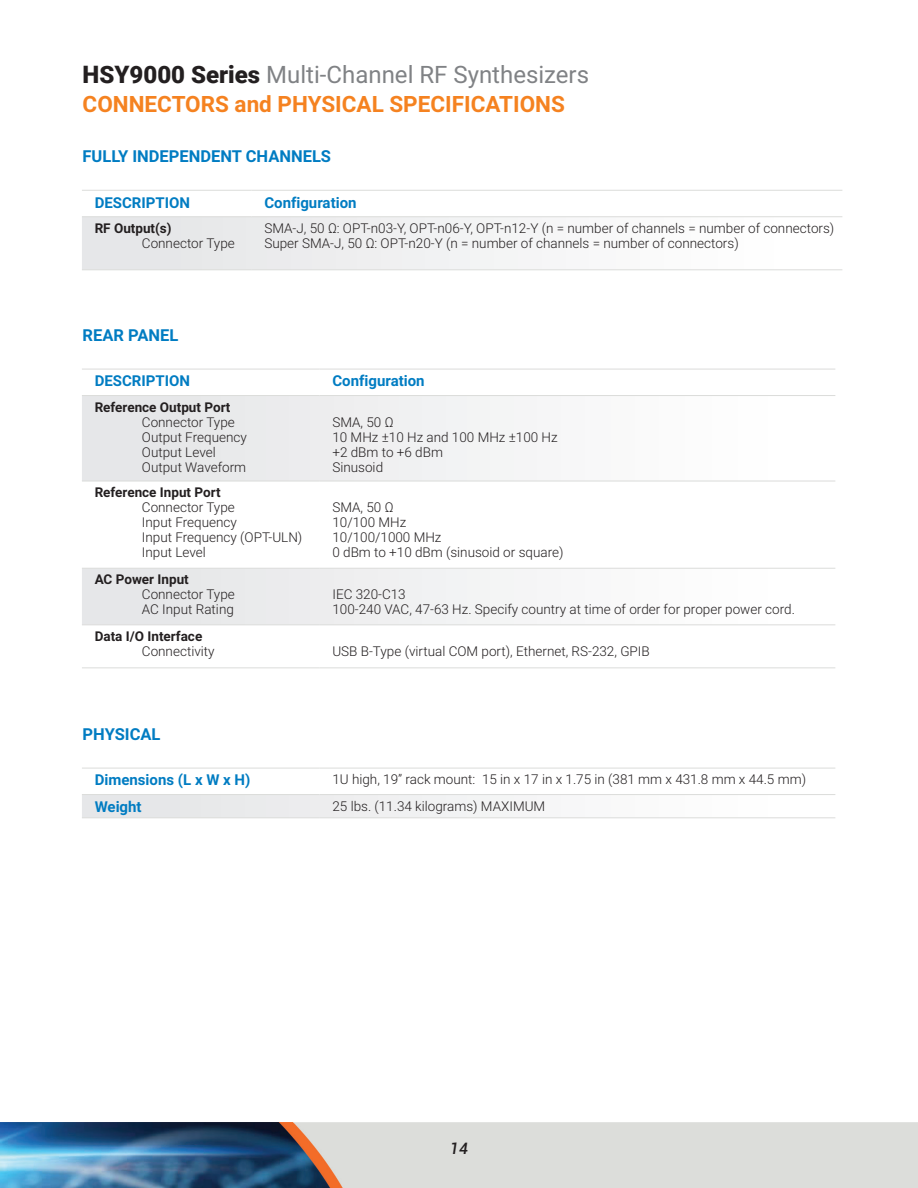
<style>
.page{position:relative;width:918px;height:1188px;background:#fff}
.page>*{position:absolute;margin:0;border:0;box-sizing:border-box;transform-origin:0 0}
.t1{font:24px "Roboto";color:#808285}
.t2{font:700 22.5px "Roboto";color:#f58220}
.t3{font:700 16.5px "Roboto";color:#007cc2}
.t4{font:italic 500 15.75px "Roboto";color:#231f20}
.t5{font:700 15px "Roboto";color:#007cc2}
.t6{font:300 13.5px/15px "Roboto";color:#231f20}
.t7{font:700 13.5px "Roboto";color:#231f20}
.s1{font-weight:900;color:#231f20}
</style>
<div class="page">
<img style="left:0;top:1123px;width:918px;height:65px">
<svg style="left:82px;top:217px;width:760px;height:53px"></svg>
<hr style="left:82px;top:190px;width:170px;height:1px;background:#dbdcda">
<hr style="left:252px;top:190px;width:590px;height:1px;background:#dbdcda">
<hr style="left:82px;top:216px;width:170px;height:1px;background:#dbdcda">
<hr style="left:252px;top:216px;width:590px;height:1px;background:#dbdcda">
<hr style="left:82px;top:270px;width:170px;height:1px;background:#dbdcda">
<hr style="left:252px;top:270px;width:590px;height:1px;background:#dbdcda">
<svg style="left:82px;top:795px;width:753px;height:23px"></svg>
<hr style="left:82px;top:768px;width:238px;height:1px;background:#dbdcda">
<hr style="left:320px;top:768px;width:515px;height:1px;background:#dbdcda">
<hr style="left:82px;top:794px;width:238px;height:1px;background:#dbdcda">
<hr style="left:320px;top:794px;width:515px;height:1px;background:#dbdcda">
<hr style="left:82px;top:818px;width:238px;height:1px;background:#dbdcda">
<hr style="left:320px;top:818px;width:515px;height:1px;background:#dbdcda">
<svg style="left:82px;top:396px;width:753px;height:229px"></svg>
<hr style="left:82px;top:369px;width:238px;height:1px;background:#dbdcda">
<hr style="left:320px;top:369px;width:515px;height:1px;background:#dbdcda">
<hr style="left:82px;top:395px;width:238px;height:1px;background:#dbdcda">
<hr style="left:320px;top:395px;width:515px;height:1px;background:#dbdcda">
<hr style="left:82px;top:481px;width:238px;height:1px;background:#dbdcda">
<hr style="left:320px;top:481px;width:515px;height:1px;background:#dbdcda">
<hr style="left:82px;top:568px;width:238px;height:1px;background:#dbdcda">
<hr style="left:320px;top:568px;width:515px;height:1px;background:#dbdcda">
<hr style="left:82px;top:625px;width:238px;height:1px;background:#dbdcda">
<hr style="left:320px;top:625px;width:515px;height:1px;background:#dbdcda">
<hr style="left:82px;top:668px;width:238px;height:1px;background:#dbdcda">
<hr style="left:320px;top:668px;width:515px;height:1px;background:#dbdcda">
<h1 class="t1" style="left:83px;top:57px;width:508px"><span class="s1">HSY9000 Series</span> Multi-Channel RF Synthesizers</h1>
<h2 class="t2" style="left:83px;top:88px;width:484px">CONNECTORS and PHYSICAL SPECIFICATIONS</h2>
<p class="t3" style="left:83px;top:145px;width:250px">FULLY INDEPENDENT CHANNELS</p>
<p class="t5" style="left:95px;top:192px;width:97px">DESCRIPTION</p>
<p class="t5" style="left:264px;top:192px;width:94px">Configuration</p>
<p class="t7" style="left:95px;top:219px;width:78px">RF Output(s)</p>
<p class="t6" style="left:142px;top:235px;width:94px">Connector Type</p>
<p class="t6" style="left:264px;top:220px;width:571px">SMA-J, 50 Ω: OPT-n03-Y, OPT-n06-Y, OPT-n12-Y (n = number of channels = number of connectors)<br>Super SMA-J, 50 Ω: OPT-n20-Y (n = number of channels = number of connectors)</p>
<p class="t3" style="left:83px;top:324px;width:97px">REAR PANEL</p>
<p class="t5" style="left:95px;top:370px;width:97px">DESCRIPTION</p>
<p class="t5" style="left:332px;top:370px;width:94px">Configuration</p>
<p class="t7" style="left:95px;top:397px;width:137px">Reference Output Port</p>
<p class="t6" style="left:142px;top:414px;width:106px">Connector Type<br>Output Frequency<br>Output Level<br>Output Waveform</p>
<p class="t6" style="left:332px;top:414px;width:227px">SMA, 50 Ω<br>10 MHz ±10 Hz and 100 MHz ±100 Hz +2 dBm to +6 dBm<br>Sinusoid</p>
<p class="t7" style="left:95px;top:483px;width:127px">Reference Input Port</p>
<p class="t6" style="left:142px;top:499px;width:162px">Connector Type<br>Input Frequency<br>Input Frequency (OPT-ULN)<br>Input Level</p>
<p class="t6" style="left:332px;top:499px;width:233px">SMA, 50 Ω<br>10/100 MHz<br>10/100/1000 MHz<br>0 dBm to +10 dBm (sinusoid or square)</p>
<p class="t7" style="left:95px;top:570px;width:96px">AC Power Input</p>
<p class="t6" style="left:142px;top:587px;width:94px">Connector Type<br>AC Input Rating</p>
<p class="t6" style="left:332px;top:587px;width:464px">IEC 320-C13<br>100-240 VAC, 47-63 Hz. Specify country at time of order for proper power cord.</p>
<p class="t7" style="left:95px;top:627px;width:109px">Data I/O Interface</p>
<p class="t6" style="left:142px;top:643px;width:74px">Connectivity</p>
<p class="t6" style="left:332px;top:643px;width:319px">USB B-Type (virtual COM port), Ethernet, RS-232, GPIB</p>
<p class="t3" style="left:83px;top:723px;width:79px">PHYSICAL</p>
<p class="t5" style="left:95px;top:770px;width:157px">Dimensions (L x W x H)</p>
<p class="t6" style="left:332px;top:771px;width:475px">1U high, 19” rack mount: 15 in x 17 in x 1.75 in (381 mm x 431.8 mm x 44.5 mm)</p>
<p class="t5" style="left:95px;top:796px;width:49px">Weight</p>
<p class="t6" style="left:332px;top:798px;width:214px">25 lbs. (11.34 kilograms) MAXIMUM</p>
<p class="t4" style="left:450px;top:1138px;width:20px">14</p>
</div>
